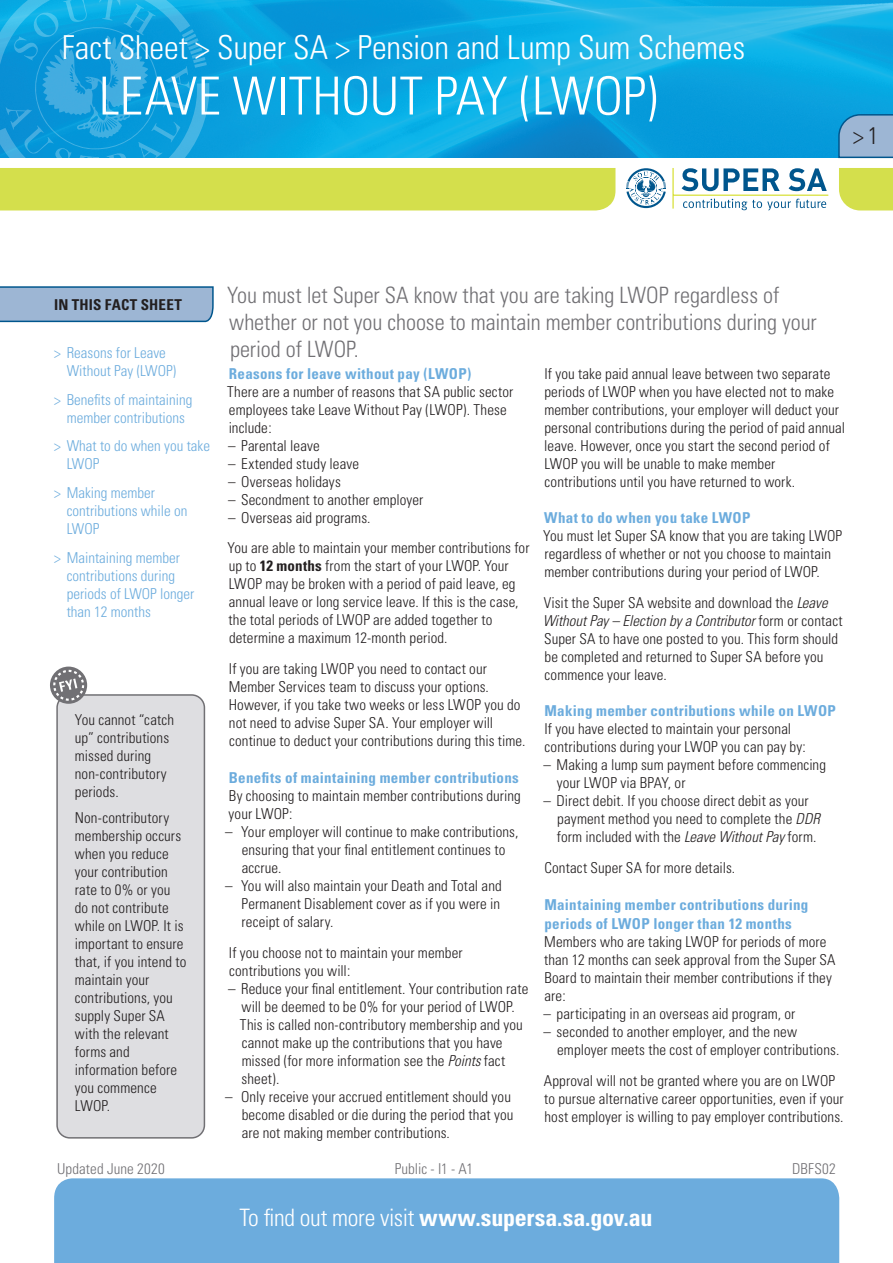
<style>
.page{position:relative;width:893px;height:1263px;background:#fff}
.page>*{position:absolute;margin:0;border:0;box-sizing:border-box;transform-origin:0 0}
.t1{font:300 condensed 52.5px "Univers";letter-spacing:-.005em;color:#fff}
.t2{font:300 condensed 33px "Univers";letter-spacing:-.005em;color:#fff}
.t3{font:700 condensed 24px "Univers";letter-spacing:-.01em;color:#fff}
.t4{font:300 condensed 24px "Univers";color:#231f20}
.large_text{font:300 condensed 22.5px/27px "Univers";letter-spacing:-.005em;color:#717074}
.body_no_space_after{font:300 condensed 15px/18px "Univers";letter-spacing:.005em;color:#231f20}
.Bullet{font:300 condensed 15px/18px "Univers";letter-spacing:.005em;color:#231f20}
.Box_-___lime_text{font:300 condensed 15px/18px "Univers";letter-spacing:.005em;color:#231f20}
.t5{font:300 condensed 15px/18px "Univers";color:#6cacdd}
.body{font:300 condensed 15px/18px "Univers";letter-spacing:.01em;color:#231f20}
.Body_heading_bold{font:700 condensed 15px/19.5px "Univers";letter-spacing:.02em;color:#6cacdd}
.t6{font:300 condensed 15px "Univers";letter-spacing:.01em;color:#717074}
.body_no_space_after-2{font:700 condensed 15px "Univers";letter-spacing:.02em;color:#6cacdd}
.t7{font:700 condensed 15px "Univers";letter-spacing:.01em;color:#231f20}
.s1{font-weight:700}
.s2{font-style:italic}
.s3{font-weight:300}
</style>
<div class="page">
<div style="left:54px;top:1178px;width:785px;height:85px;background:#6cacdd"></div>
<img style="left:212px;top:0;width:681px;height:157px">
<div style="left:839px;top:168px;width:54px;height:42px;background:#d4df4c"></div>
<div style="left:0;top:168px;width:615px;height:42px;background:#d4df4c"></div>
<svg style="left:682px;top:168px;width:98px;height:23px"></svg>
<svg style="left:789px;top:168px;width:38px;height:23px"></svg>
<svg style="left:683px;top:199px;width:143px;height:11px"></svg>
<hr style="left:672px;top:168px;width:2px;height:41px;background:#d8e039">
<hr style="left:673px;top:195px;width:155px;height:1px;background:#d8e039">
<svg style="left:626px;top:168px;width:40px;height:40px"></svg>
<svg style="left:0;top:0;width:212px;height:157px;background:#17a1dc"></svg>
<svg style="left:837px;top:113px;width:56px;height:46px;background:#85adcf"></svg>
<svg style="left:0;top:286px;width:214px;height:37px;background:#92b0cf"></svg>
<div style="left:57px;top:695px;width:147px;height:443px;background:#dedee1;border-radius:13px"></div>
<div style="left:56px;top:694px;width:149px;height:444px;border:2px solid #717074;border-radius:13px"></div>
<svg style="left:50px;top:666px;width:37px;height:38px"></svg>
<svg style="left:53px;top:670px;width:31px;height:31px"></svg>
<h2 class="t2" style="left:62px;top:27px;width:685px">Fact Sheet &gt; Super SA &gt; Pension and Lump Sum Schemes</h2>
<h1 class="t1" style="left:99px;top:64px;width:560px">LEAVE WITHOUT PAY (LWOP)</h1>
<h3 class="t4" style="left:853px;top:121px;width:27px">&gt;1</h3>
<p class="t7" style="left:54px;top:296px;width:129px">IN THIS FACT SHEET</p>
<p class="t5" style="left:67px;top:344px;width:111px;text-indent:-13px">&gt; Reasons for Leave<br>Without Pay (LWOP)</p>
<p class="t5" style="left:54px;top:390px;width:140px;text-align:center">&gt; Benefits of maintaining member contributions</p>
<p class="t5" style="left:67px;top:437px;width:145px;text-indent:-13px">&gt; What to do when you take<br>LWOP</p>
<p class="t5" style="left:67px;top:484px;width:122px;text-indent:-13px">&gt; Making member contributions while on<br>LWOP</p>
<p class="t5" style="left:67px;top:548px;width:129px;text-indent:-13px">&gt; Maintaining member contributions during periods of LWOP longer than 12 months</p>
<p class="Box_-___lime_text" style="left:75px;top:710px;width:101px">You cannot “catch up” contributions missed during non-contributory periods.</p>
<p class="Box_-___lime_text" style="left:75px;top:809px;width:113px">Non-contributory membership occurs when you reduce your contribution rate to 0% or you do not contribute while on LWOP. It is important to ensure that, if you intend to maintain your contributions, you supply Super SA with the relevant forms and information before you commence<br>LWOP.</p>
<p class="large_text" style="left:227px;top:281px;width:591px">You must let Super SA know that you are taking LWOP regardless of whether or not you choose to maintain member contributions during your period of LWOP.</p>
<p class="body_no_space_after-2" style="left:229px;top:364px;width:244px">Reasons for leave without pay (LWOP)</p>
<p class="body_no_space_after" style="left:227px;top:382px;width:288px">There are a number of reasons that SA public sector employees take Leave Without Pay (LWOP). These include:</p>
<p class="Bullet" style="left:228px;top:436px;width:93px">– Parental leave</p>
<p class="Bullet" style="left:228px;top:454px;width:132px">– Extended study leave</p>
<p class="Bullet" style="left:228px;top:472px;width:114px">– Overseas holidays</p>
<p class="Bullet" style="left:228px;top:490px;width:197px">– Secondment to another employer</p>
<p class="Bullet" style="left:228px;top:508px;width:144px">– Overseas aid programs.</p>
<p class="body_no_space_after" style="left:228px;top:539px;width:303px">You are able to maintain your member contributions for up to <span class="s1">12 months</span> from the start of your LWOP. Your LWOP may be broken with a period of paid leave, eg annual leave or long service leave. If this is the case, the total periods of LWOP are added together to determine a maximum 12-month period.</p>
<p class="body_no_space_after" style="left:229px;top:660px;width:298px">If you are taking LWOP you need to contact our Member Services team to discuss your options.<br>However, if you take two weeks or less LWOP you do not need to advise Super SA. Your employer will continue to deduct your contributions during this time.</p>
<p class="Body_heading_bold" style="left:229px;top:768px;width:292px">Benefits of maintaining member contributions</p>
<p class="body_no_space_after" style="left:229px;top:786px;width:294px">By choosing to maintain member contributions during your LWOP:</p>
<p class="Bullet" style="left:242px;top:822px;width:278px;text-indent:-17px">– Your employer will continue to make contributions, ensuring that your final entitlement continues to accrue.</p>
<p class="Bullet" style="left:242px;top:876px;width:262px;text-align:justify;text-indent:-17px">– You will also maintain your Death and Total and Permanent Disablement cover as if you were in receipt of salary.</p>
<p class="body_no_space_after" style="left:229px;top:943px;width:235px">If you choose not to maintain your member contributions you will:</p>
<p class="Bullet" style="left:240px;top:979px;width:290px;text-indent:-12px">– Reduce your final entitlement. Your contribution rate will be deemed to be 0% for your period of LWOP.<br>This is called non-contributory membership and you cannot make up the contributions that you have missed (for more information see the <span class="s2">Points</span> fact sheet).</p>
<p class="Bullet" style="left:242px;top:1087px;width:273px;text-indent:-17px">– Only receive your accrued entitlement should you become disabled or die during the period that you are not making member contributions.</p>
<p class="body_no_space_after" style="left:544px;top:364px;width:302px">If you take paid annual leave between two separate periods of LWOP when you have elected not to make member contributions, your employer will deduct your personal contributions during the period of paid annual leave. However, once you start the second period of LWOP you will be unable to make member contributions until you have returned to work.</p>
<p class="Body_heading_bold" style="left:544px;top:508px;width:208px">What to do when you take LWOP</p>
<p class="body_no_space_after" style="left:543px;top:527px;width:301px">You must let Super SA know that you are taking LWOP regardless of whether or not you choose to maintain member contributions during your period of LWOP.</p>
<p class="body" style="left:543px;top:594px;width:301px">Visit the Super SA website and download the <span class="s2">Leave Without Pay – Election by a Contributor</span> form or contact Super SA to have one posted to you. This form should be completed and returned to Super SA before you commence your leave.</p>
<p class="Body_heading_bold" style="left:544px;top:701px;width:293px">Making member contributions while on LWOP</p>
<p class="body_no_space_after" style="left:544px;top:720px;width:263px">If you have elected to maintain your personal contributions during your LWOP you can pay by:</p>
<p class="Bullet" style="left:557px;top:756px;width:271px;text-indent:-13px">– Making a lump sum payment before commencing your LWOP via BPAY, or</p>
<p class="Bullet" style="left:557px;top:792px;width:265px;text-indent:-13px">– Direct debit. If you choose direct debit as your payment method you need to complete the <span class="s2">DDR </span>form included with the <span class="s2">Leave Without Pay</span> form.</p>
<p class="Bullet" style="left:544px;top:859px;width:192px">Contact Super SA for more details.</p>
<p class="Body_heading_bold" style="left:544px;top:895px;width:265px">Maintaining member contributions during periods of LWOP longer than 12 months</p>
<p class="body_no_space_after" style="left:544px;top:933px;width:293px">Members who are taking LWOP for periods of more than 12 months can seek approval from the Super SA Board to maintain their member contributions if they are:</p>
<p class="Bullet" style="left:544px;top:1005px;width:253px">– participating in an overseas aid program, or</p>
<p class="Bullet" style="left:557px;top:1023px;width:284px;text-indent:-14px">– seconded to another employer, and the new employer meets the cost of employer contributions.</p>
<p class="Bullet" style="left:544px;top:1072px;width:301px">Approval will not be granted where you are on LWOP to pursue alternative career opportunities, even if your host employer is willing to pay employer contributions.</p>
<p class="t6" style="left:57px;top:1159px;width:109px">Updated June 2020</p>
<p class="t6" style="left:395px;top:1159px;width:80px">Public - I1 - A1</p>
<p class="t6" style="left:792px;top:1159px;width:45px">DBFS02</p>
<h3 class="t3" style="left:239px;top:1203px;width:415px"><span class="s3">To find out more visit</span> www.supersa.sa.gov.au</h3>
</div>
